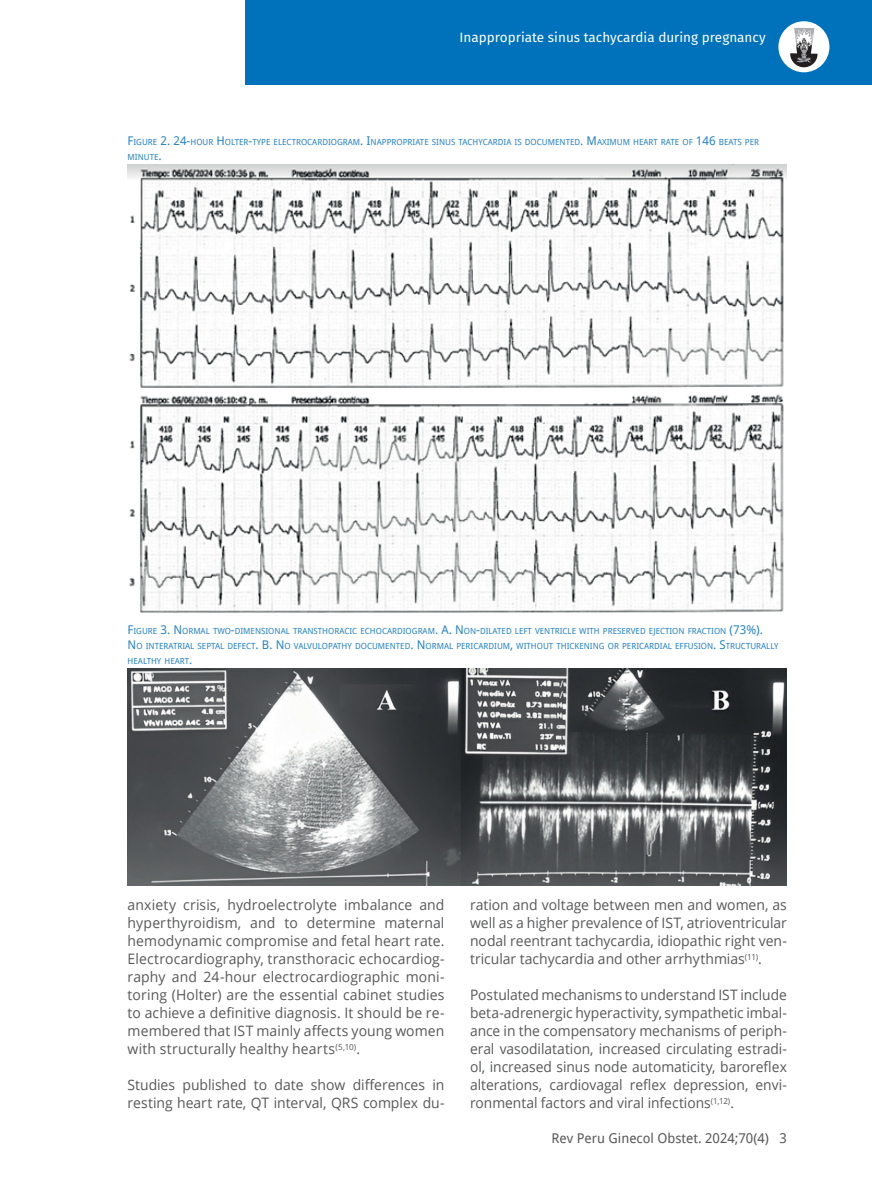
<style>
.page{position:relative;width:872px;height:1191px;background:#fff}
.page>*{position:absolute;margin:0;border:0;box-sizing:border-box;transform-origin:0 0}
.t1{font:14.4px/18px "Open Sans";color:#57585a;text-align:justify}
.t2{font:14.4px/18px "Open Sans";color:#57585a;text-align:justify;scale:.96 1}
.t3{font:13.5px "Fira Sans";color:#fff}
.t4{font:13.5px "Droid Sans";color:#57585a}
.t5{font:8.4px/15px "Droid Sans";color:#2783c5}
.s1{font-size:12px}
</style>
<div class="page">
<div style="left:246px;top:0;width:626px;height:85px;background:#0072bc"></div>
<div style="left:778px;top:21px;width:51px;height:51px;background:#fff;border-radius:50%"></div>
<svg style="left:790px;top:28px;width:28px;height:40px"></svg>
<img style="left:128px;top:164px;width:659px;height:449px">
<img style="left:128px;top:668px;width:659px;height:218px">
<p class="t3" style="left:459px;top:28px;width:307px">Inappropriate sinus tachycardia during pregnancy</p>
<p class="t5" style="left:128px;top:134px;width:633px"><span class="s1">F</span>IGURE <span class="s1">2. 24-</span>HOUR <span class="s1">H</span> OLTER<span class="s1">-</span>TYPE ELECTROCARDIOGRAM<span class="s1">. I</span>NAPPROPRIATE SINUS TACHYCARDIA IS DOCUMENTED<span class="s1">. M</span>AXIMUM HEART RATE OF <span class="s1">146</span> BEATS PER<br>MINUTE<span class="s1">.</span></p>
<p class="t5" style="left:128px;top:623px;width:652px"><span class="s1">F</span>IGURE <span class="s1">3. N</span> ORMAL TWO<span class="s1">-</span>DIMENSIONAL TRANSTHORACIC ECHOCARDIOGRAM<span class="s1">. A. N</span> ON<span class="s1">-</span>DILATED LEFT VENTRICLE WITH PRESERVED EJECTION FRACTION <span class="s1">(73%).<br>N</span> O INTERATRIAL SEPTAL DEFECT<span class="s1">. B. N</span> O VALVULOPATHY DOCUMENTED<span class="s1">. N</span> ORMAL PERICARDIUM<span class="s1">,</span> WITHOUT THICKENING OR PERICARDIAL EFFUSION<span class="s1">. S</span>TRUCTURALLY<br>HEALTHY HEART<span class="s1">.</span></p>
<p class="t1" style="left:128px;top:895px;width:318px">anxiety crisis, hydroelectrolyte imbalance and hyperthyroidism, and to determine maternal hemodynamic compromise and fetal heart rate.<br>Electrocardiography, transthoracic echocardiog&shy;raphy and 24-hour electrocardiographic moni&shy;toring (Holter) are the essential cabinet studies to achieve a definitive diagnosis. It should be re&shy;membered that IST mainly affects young women with structurally healthy hearts<sup>(5,10)</sup>.</p>
<p class="t1" style="left:128px;top:1075px;width:318px">Studies published to date show differences in resting heart rate, QT interval, QRS complex du-</p>
<p class="t1" style="left:470px;top:895px;width:318px">ration and voltage between men and women, as well as a higher prevalence of IST, atrioventricular nodal reentrant tachycardia, idiopathic right ven&shy;tricular tachycardia and other arrhythmias<sup>(11)</sup>.</p>
<p class="t2" style="left:470px;top:985px;width:331px">Postulated mechanisms to understand IST include beta-adrenergic hyperactivity, sympathetic imbal&shy;ance in the compensatory mechanisms of periph&shy;eral vasodilatation, increased circulating estradi&shy;ol, increased sinus node automaticity, baroreflex alterations, cardiovagal reflex depression, envi&shy;ronmental factors and viral infections<sup>(1,12)</sup>.</p>
<p class="t4" style="left:551px;top:1128px;width:237px">Rev Peru Ginecol Obstet. 2024;70(4) 3</p>
</div>
